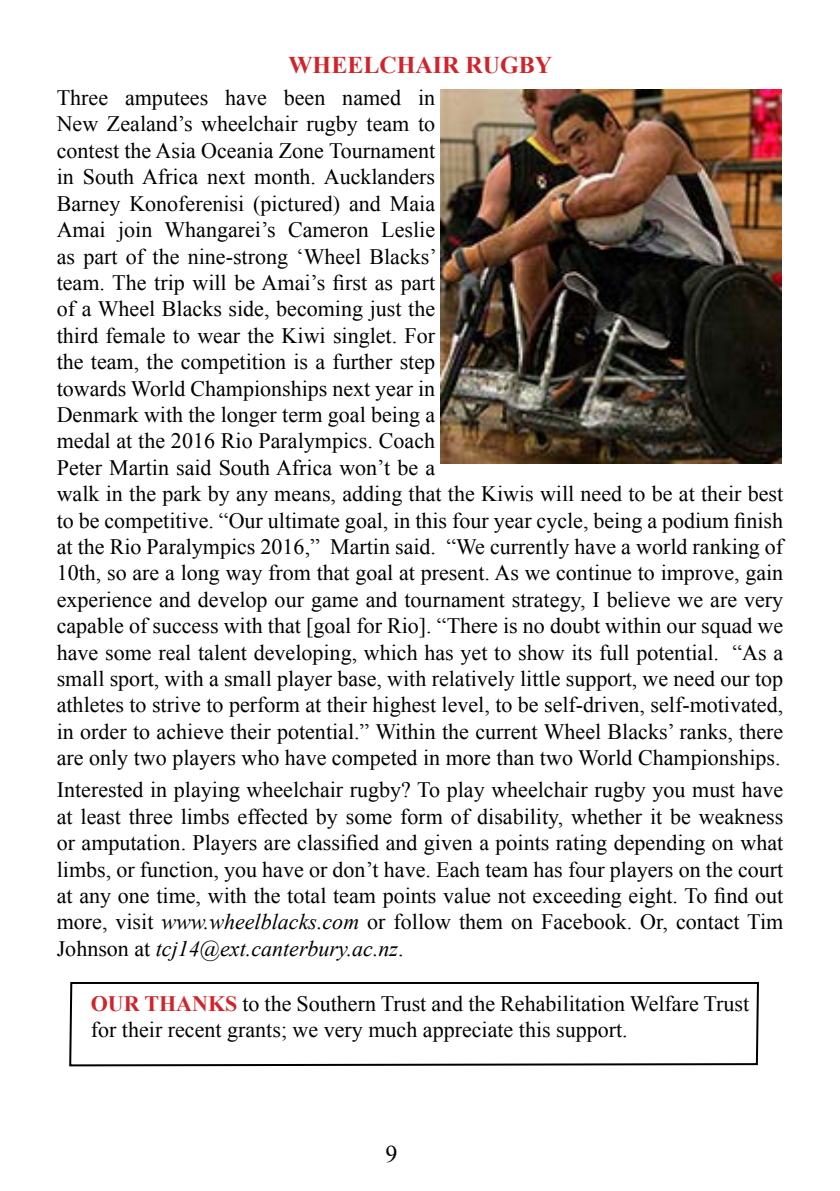
<style>
.page{position:relative;width:840px;height:1191px;background:#fff}
.page>*{position:absolute;margin:0;border:0;box-sizing:border-box;transform-origin:0 0}
.t1{font:700 24px "Times New Roman";color:#d2232a}
.t2{font:24px "Times New Roman";color:#000}
.t3{font:22px/26.4px "Times New Roman";color:#000}
.s1{font-style:italic}
.s2{font-weight:700;color:#d2232a}
</style>
<div class="page">
<img style="left:440px;top:90px;width:340px;height:374px">
<svg style="left:69px;top:982px;width:690px;height:85px"></svg>
<p class="t1" style="left:288px;top:48px;width:265px">WHEELCHAIR RUGBY</p>
<p class="t3" style="left:57px;top:84px;width:727px">Three amputees have been named in<br>New Zealand’s wheelchair rugby team to<br>contest the Asia Oceania Zone Tournament<br>in South Africa next month. Aucklanders<br>Barney Konoferenisi (pictured) and Maia<br>Amai join Whangarei’s Cameron Leslie<br>as part of the nine-strong ‘Wheel Blacks’<br>team. The trip will be Amai’s first as part<br>of a Wheel Blacks side, becoming just the<br>third female to wear the Kiwi singlet. For<br>the team, the competition is a further step<br>towards World Championships next year in<br>Denmark with the longer term goal being a<br>medal at the 2016 Rio Paralympics. Coach<br>Peter Martin said South Africa won’t be a<br>walk in the park by any means, adding that the Kiwis will need to be at their best to be competitive. “Our ultimate goal, in this four year cycle, being a podium finish at the Rio Paralympics 2016,” Martin said. “We currently have a world ranking of 10th, so are a long way from that goal at present. As we continue to improve, gain experience and develop our game and tournament strategy, I believe we are very capable of success with that [goal for Rio]. “There is no doubt within our squad we have some real talent developing, which has yet to show its full potential. “As a small sport, with a small player base, with relatively little support, we need our top athletes to strive to perform at their highest level, to be self-driven, self-motivated, in order to achieve their potential.” Within the current Wheel Blacks’ ranks, there are only two players who have competed in more than two World Championships.</p>
<p class="t3" style="left:57px;top:776px;width:727px;text-align:justify">Interested in playing wheelchair rugby? To play wheelchair rugby you must have at least three limbs effected by some form of disability, whether it be weakness or amputation. Players are classified and given a points rating depending on what limbs, or function, you have or don’t have. Each team has four players on the court at any one time, with the total team points value not exceeding eight. To find out more, visit <span class="s1">www.wheelblacks.com</span> or follow them on Facebook. Or, contact Tim Johnson at <span class="s1">tcj14@ext.canterbury.ac.nz</span>.</p>
<p class="t3" style="left:91px;top:989px;width:659px"><span class="s2">OUR THANKS</span> to the Southern Trust and the Rehabilitation Welfare Trust for their recent grants; we very much appreciate this support.</p>
<p class="t2" style="left:385px;top:1138px;width:13px">9</p>
</div>
